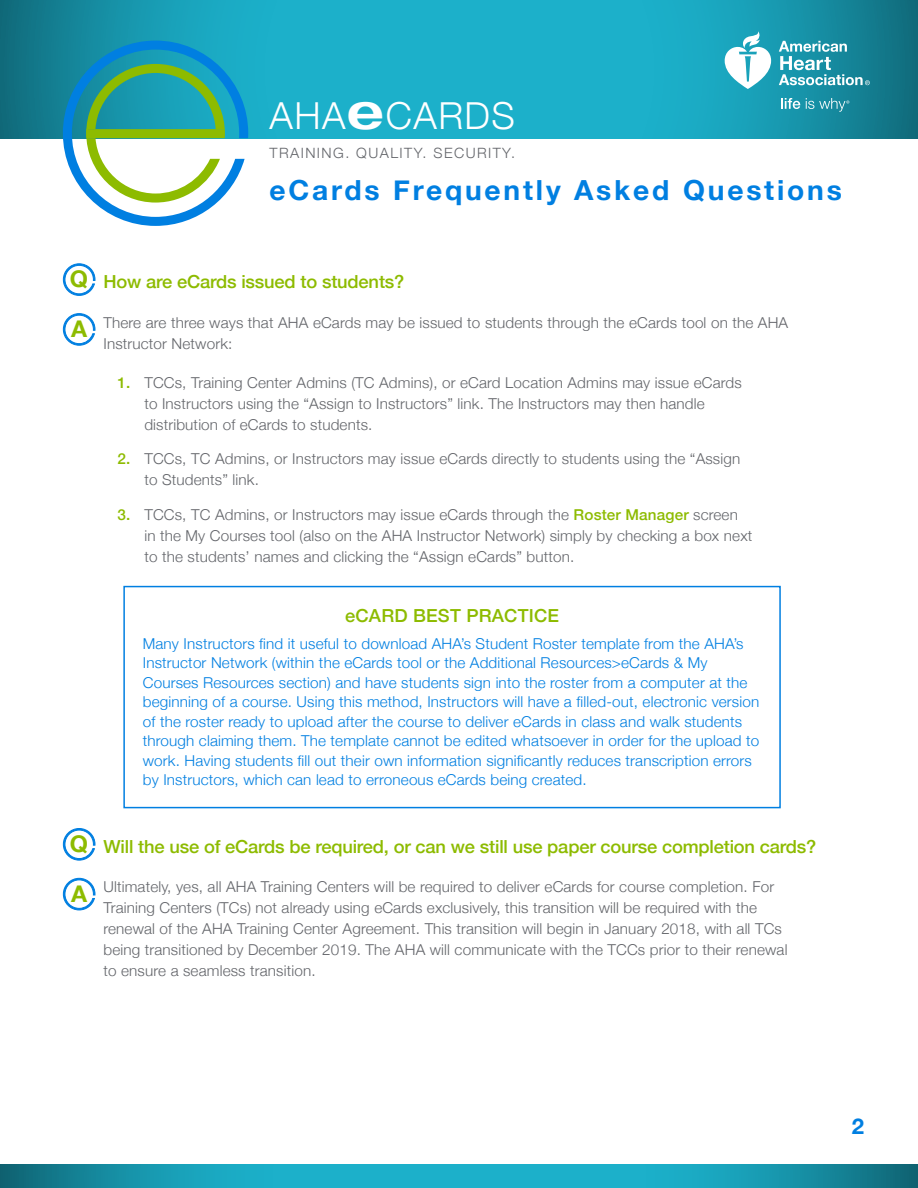
<style>
.page{position:relative;width:918px;height:1188px;background:#fff}
.page>*{position:absolute;margin:0;border:0;box-sizing:border-box;transform-origin:0 0}
.t1{font:300 37.2px "Helvetica Neue";letter-spacing:.04em;color:#fff}
.t2{font:700 27.75px "Helvetica Neue";letter-spacing:.1em;color:#007fe1}
.t3{font:700 22.95px "Helvetica Neue";color:#8dbb00}
.t4{font:700 21.75px "Helvetica Neue";color:#007fe1}
.t5{font:500 18px "Helvetica Neue";letter-spacing:-.01em;color:#8dbb00}
.t6{font:500 18px "Helvetica Neue";letter-spacing:.01em;color:#8dbb00}
.t7{font:300 15px/21px "Helvetica Neue";letter-spacing:.01em;color:#63656a}
.White_Bullet{font:300 15px/19.5px "Helvetica Neue";letter-spacing:.01em;color:#007fe1}
.t8{font:300 14.25px "Helvetica Neue";letter-spacing:.1em;color:#63656a}
.s1{font-family:"Helvetica Neue LT Com";font-weight:700;font-stretch:expanded;font-size:48.3px}
.s2{font-weight:500;color:#8dbb00}
</style>
<div class="page">
<svg style="left:0;top:0;width:918px;height:138px;background:#19a1b9"></svg>
<svg style="left:63px;top:41px;width:185px;height:185px"></svg>
<svg style="left:725px;top:31px;width:46px;height:58px"></svg>
<svg style="left:779px;top:41px;width:91px;height:44px;background:#50a8b7"></svg>
<svg style="left:781px;top:98px;width:68px;height:14px"></svg>
<svg style="left:0;top:1164px;width:918px;height:24px;background:#189db4"></svg>
<svg style="left:62px;top:263px;width:34px;height:33px"></svg>
<svg style="left:62px;top:828px;width:34px;height:33px"></svg>
<svg style="left:62px;top:877px;width:34px;height:34px"></svg>
<svg style="left:62px;top:313px;width:34px;height:33px"></svg>
<div style="left:123px;top:586px;width:658px;height:222px;border:2px solid #007fe1"></div>
<p class="t1" style="left:270px;top:85px;width:247px">AHA<span class="s1">e</span>CARDS</p>
<p class="t8" style="left:270px;top:142px;width:247px">TRAINING. QUALITY. SECURITY.</p>
<p class="t2" style="left:269px;top:168px;width:574px">eCards Frequently Asked Questions</p>
<p class="t3" style="left:70px;top:261px;width:20px">Q</p>
<p class="t3" style="left:71px;top:311px;width:18px">A</p>
<p class="t5" style="left:103px;top:267px;width:302px">How are eCards issued to students?</p>
<p class="t7" style="left:103px;top:311px;width:686px">There are three ways that AHA eCards may be issued to students through the eCards tool on the AHA<br>Instructor Network:</p>
<p class="t7" style="left:144px;top:371px;width:599px;text-indent:-27px"><span class="s2">1.</span> TCCs, Training Center Admins (TC Admins), or eCard Location Admins may issue eCards to Instructors using the “Assign to Instructors” link. The Instructors may then handle distribution of eCards to students.</p>
<p class="t7" style="left:144px;top:447px;width:597px;text-indent:-27px"><span class="s2">2.</span> TCCs, TC Admins, or Instructors may issue eCards directly to students using the “Assign to Students” link.</p>
<p class="t7" style="left:144px;top:503px;width:609px;text-indent:-27px"><span class="s2">3.</span> TCCs, TC Admins, or Instructors may issue eCards through the <span class="s2">Roster Manager</span> screen in the My Courses tool (also on the AHA Instructor Network) simply by checking a box next to the students’ names and clicking the “Assign eCards” button.</p>
<p class="t6" style="left:345px;top:601px;width:215px">eCARD BEST PRACTICE</p>
<p class="White_Bullet" style="left:143px;top:632px;width:618px">Many Instructors find it useful to download AHA’s Student Roster template from the AHA’s Instructor Network (within the eCards tool or the Additional Resources&gt;eCards &amp; My Courses Resources section) and have students sign into the roster from a computer at the beginning of a course. Using this method, Instructors will have a filled-out, electronic version of the roster ready to upload after the course to deliver eCards in class and walk students through claiming them. The template cannot be edited whatsoever in order for the upload to work. Having students fill out their own information significantly reduces transcription errors by Instructors, which can lead to erroneous eCards being created.</p>
<p class="t3" style="left:70px;top:826px;width:20px">Q</p>
<p class="t3" style="left:71px;top:876px;width:18px">A</p>
<p class="t5" style="left:103px;top:832px;width:714px">Will the use of eCards be required, or can we still use paper course completion cards?</p>
<p class="t7" style="left:103px;top:875px;width:686px">Ultimately, yes, all AHA Training Centers will be required to deliver eCards for course completion. For Training Centers (TCs) not already using eCards exclusively, this transition will be required with the renewal of the AHA Training Center Agreement. This transition will begin in January 2018, with all TCs being transitioned by December 2019. The AHA will communicate with the TCCs prior to their renewal to ensure a seamless transition.</p>
<p class="t4" style="left:852px;top:1109px;width:14px">2</p>
</div>
